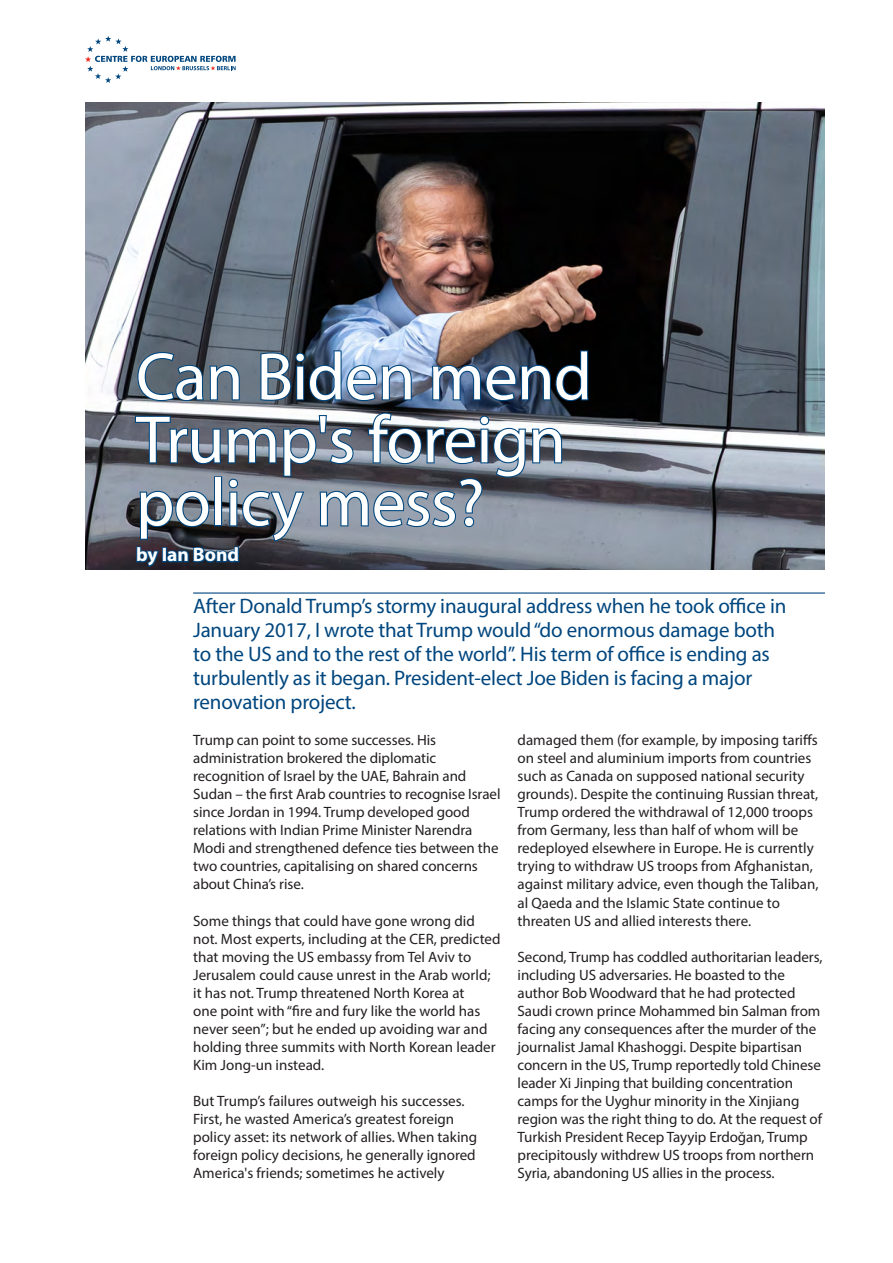
<style>
.page{position:relative;width:893px;height:1263px;background:#fff}
.page>*{position:absolute;margin:0;border:0;box-sizing:border-box;transform-origin:0 0}
.t1{font:67.5px/63px "Myriad Pro";letter-spacing:-.01em;color:#fff}
.t2{font:21px/24px "Myriad Pro";letter-spacing:-.01em;color:#00467e}
.t3{font:700 19.5px "Myriad Pro";color:#fff}
.Body_Copy{font:15px/18px "Myriad Pro";letter-spacing:-.005em;color:#231f20}
</style>
<div class="page">
<img style="left:85px;top:102px;width:740px;height:467px">
<hr style="left:193px;top:592px;width:632px;height:2px;background:#00467e">
<svg style="left:136px;top:351px;width:105px;height:51px;background:#485f74"></svg>
<svg style="left:259px;top:349px;width:154px;height:53px;background:#4f6d8c"></svg>
<svg style="left:431px;top:349px;width:159px;height:53px;background:#283e56"></svg>
<svg style="left:134px;top:411px;width:429px;height:183px"></svg>
<svg style="left:85px;top:36px;width:151px;height:47px"></svg>
<p class="t1" style="left:136px;top:344px;width:457px">Can Biden mend<br>Trump's foreign policy mess?</p>
<p class="t3" style="left:136px;top:542px;width:105px">by Ian Bond</p>
<p class="t2" style="left:193px;top:594px;width:595px">After Donald Trump’s stormy inaugural address when he took office in January 2017, I wrote that Trump would “do enormous damage both to the US and to the rest of the world”. His term of office is ending as turbulently as it began. President-elect Joe Biden is facing a major renovation project.</p>
<p class="Body_Copy" style="left:193px;top:731px;width:309px">Trump can point to some successes. His administration brokered the diplomatic recognition of Israel by the UAE, Bahrain and Sudan – the first Arab countries to recognise Israel since Jordan in 1994. Trump developed good relations with Indian Prime Minister Narendra Modi and strengthened defence ties between the two countries, capitalising on shared concerns about China’s rise.</p>
<p class="Body_Copy" style="left:193px;top:911px;width:309px">Some things that could have gone wrong did not. Most experts, including at the CER, predicted that moving the US embassy from Tel Aviv to Jerusalem could cause unrest in the Arab world; it has not. Trump threatened North Korea at<br>one point with “fire and fury like the world has never seen”; but he ended up avoiding war and holding three summits with North Korean leader Kim Jong-un instead.</p>
<p class="Body_Copy" style="left:193px;top:1091px;width:286px">But Trump’s failures outweigh his successes.<br>First, he wasted America’s greatest foreign policy asset: its network of allies. When taking foreign policy decisions, he generally ignored America's friends; sometimes he actively</p>
<p class="Body_Copy" style="left:518px;top:731px;width:302px">damaged them (for example, by imposing tariffs on steel and aluminium imports from countries such as Canada on supposed national security grounds). Despite the continuing Russian threat, Trump ordered the withdrawal of 12,000 troops from Germany, less than half of whom will be redeployed elsewhere in Europe. He is currently trying to withdraw US troops from Afghanistan, against military advice, even though the Taliban, al Qaeda and the Islamic State continue to threaten US and allied interests there.</p>
<p class="Body_Copy" style="left:518px;top:947px;width:306px">Second, Trump has coddled authoritarian leaders, including US adversaries. He boasted to the author Bob Woodward that he had protected Saudi crown prince Mohammed bin Salman from facing any consequences after the murder of the journalist Jamal Khashoggi. Despite bipartisan concern in the US, Trump reportedly told Chinese leader Xi Jinping that building concentration camps for the Uyghur minority in the Xinjiang region was the right thing to do. At the request of Turkish President Recep Tayyip Erdoğan, Trump precipitously withdrew US troops from northern Syria, abandoning US allies in the process.</p>
</div>
